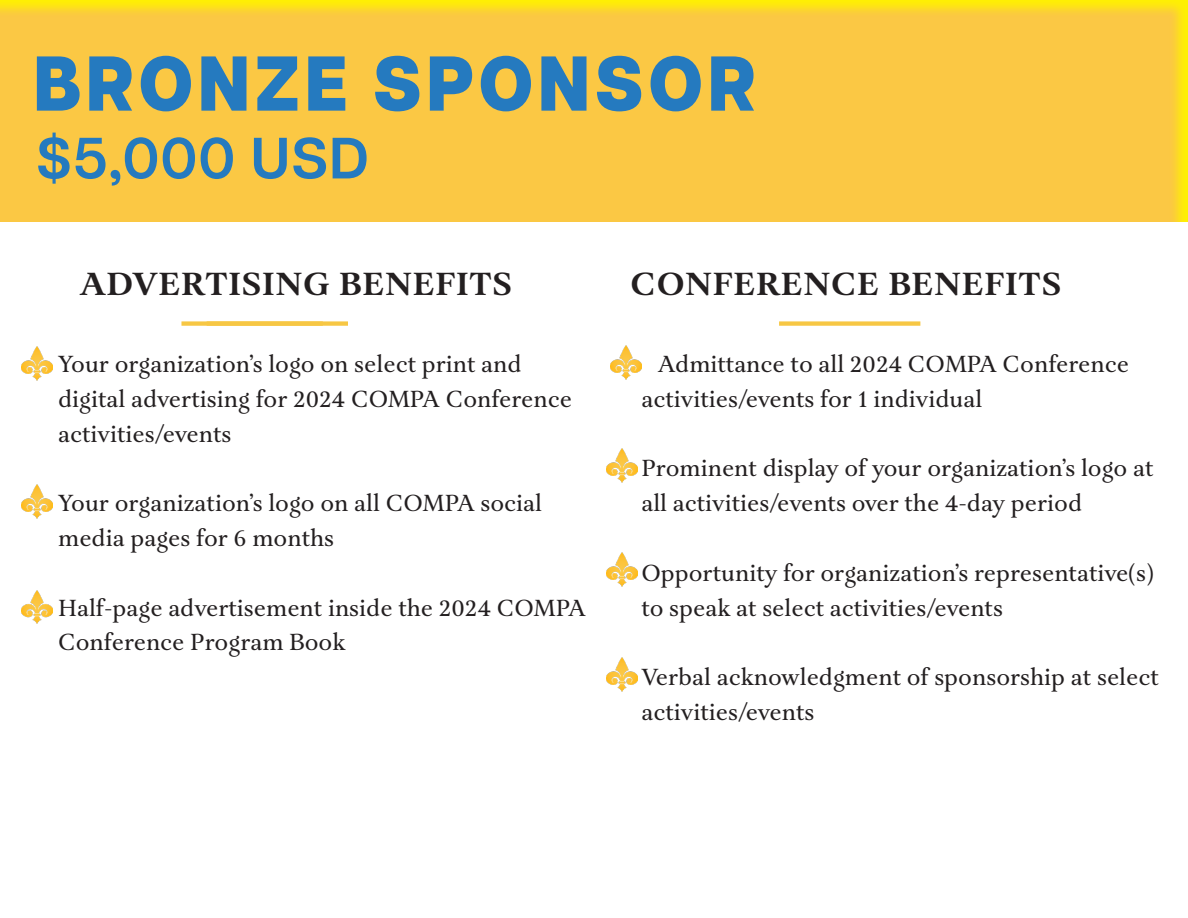
<style>
.page{position:relative;width:1188px;height:918px;background:#fff}
.page>*{position:absolute;margin:0;border:0;box-sizing:border-box;transform-origin:0 0}
.t1{font:800 77.4px "Articulat CF";letter-spacing:.06em;color:#257abf;scale:.94 1}
.t2{font:600 58.05px "Articulat CF";letter-spacing:.02em;color:#257abf}
.t3{font:700 33px "Aria Text G2";letter-spacing:.02em;color:#231f20}
.t4{font:24px/34.8px "Aria Text G2";color:#231f20}
</style>
<div class="page">
<svg style="left:0;top:0;width:1188px;height:222px;background:#fbc940"></svg>
<div style="left:779px;top:321px;width:141px;height:5px;background:#f7c744"></div>
<div style="left:181px;top:321px;width:142px;height:5px;background:#f7c744"></div>
<div style="left:207px;top:321px;width:141px;height:5px;background:#f7c744"></div>
<img style="left:21px;top:347px;width:31px;height:33px">
<img style="left:607px;top:449px;width:30px;height:34px">
<img style="left:607px;top:553px;width:30px;height:34px">
<img style="left:607px;top:657px;width:30px;height:34px">
<img style="left:611px;top:346px;width:30px;height:33px">
<img style="left:21px;top:485px;width:31px;height:34px">
<img style="left:21px;top:590px;width:31px;height:34px">
<p class="t1" style="left:33px;top:25px;width:770px">BRONZE SPONSOR</p>
<p class="t2" style="left:36px;top:116px;width:334px">$5,000 USD</p>
<p class="t3" style="left:80px;top:264px;width:434px">ADVERTISING BENEFITS</p>
<p class="t3" style="left:631px;top:264px;width:432px">CONFERENCE BENEFITS</p>
<p class="t4" style="left:58px;top:348px;width:515px">Your organization’s logo on select print and digital advertising for 2024 COMPA Conference activities/events</p>
<p class="t4" style="left:58px;top:487px;width:485px">Your organization’s logo on all COMPA social media pages for 6 months</p>
<p class="t4" style="left:58px;top:592px;width:529px">Half-page advertisement inside the 2024 COMPA<br>Conference Program Book</p>
<p class="t4" style="left:641px;top:348px;width:489px;text-indent:16px">Admittance to all 2024 COMPA Conference activities/events for 1 individual</p>
<p class="t4" style="left:641px;top:452px;width:514px">Prominent display of your organization’s logo at all activities/events over the 4-day period</p>
<p class="t4" style="left:641px;top:557px;width:514px">Opportunity for organization’s representative(s) to speak at select activities/events</p>
<p class="t4" style="left:641px;top:661px;width:519px">Verbal acknowledgment of sponsorship at select activities/events</p>
</div>
